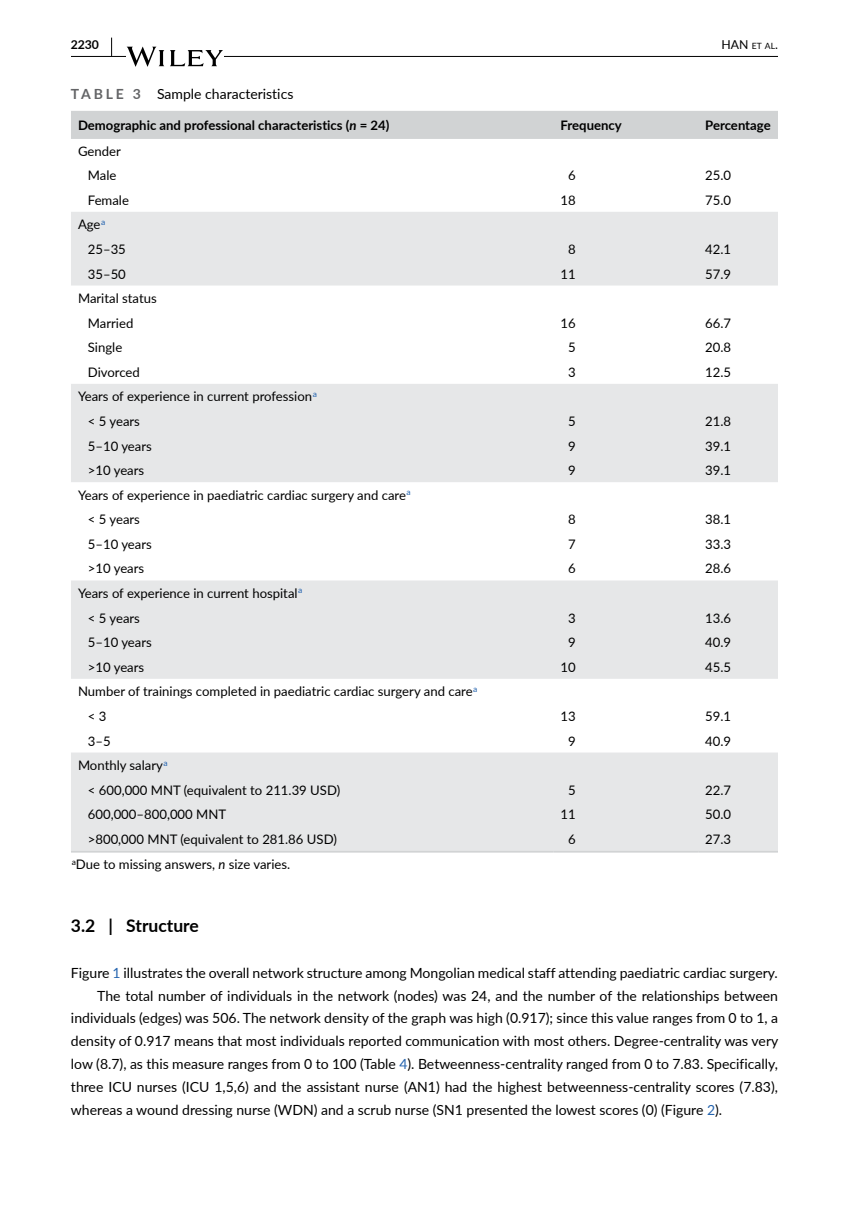
<style>
.page{position:relative;width:849px;height:1221px;background:#fff}
.page>*{position:absolute;margin:0;border:0;box-sizing:border-box;transform-origin:0 0}
.t1{font:700 17.5px "Lato";color:#000}
.t2{font:14px "Lato";color:#000}
.t3{font:13.12px/24.5px "Lato";color:#000}
.t4{font:700 13.12px "Lato";color:#000}
.t5{font:12.25px "Lato";color:#000}
.t6{font:700 12.25px "Lato";color:#000}
.s1{font-weight:700;color:#636466}
.s2{font-size:8.58px}
.s3{font-style:italic}
.s4{color:#2564af}
</style>
<div class="page">
<hr style="left:71px;top:56px;width:706px;height:1px;background:#000">
<div style="left:71px;top:111px;width:706px;height:28px;background:#d1d3d4"></div>
<svg style="left:71px;top:212px;width:706px;height:638px;fill:#e6e7e8"></svg>
<hr style="left:71px;top:850px;width:482px;height:2px;background:#d1d3d4">
<hr style="left:553px;top:850px;width:145px;height:2px;background:#d1d3d4">
<hr style="left:698px;top:850px;width:79px;height:2px;background:#d1d3d4">
<svg style="left:127px;top:47px;width:96px;height:20px"></svg>
<svg style="left:111px;top:38px;width:1px;height:18px"></svg>
<p class="t6" style="left:71px;top:36px;width:29px">2230</p>
<p class="t2" style="left:71px;top:84px;width:224px"><span class="s1">TA B L E 3</span> Sample characteristics</p>
<p class="t5" style="left:721px;top:36px;width:58px">HAN <span class="s2">et al</span>.</p>
<p class="t4" style="left:78px;top:116px;width:313px">Demographic and professional characteristics (<span class="s3">n</span> = 24)</p>
<p class="t4" style="left:560px;top:116px;width:63px">Frequency</p>
<p class="t4" style="left:705px;top:116px;width:67px">Percentage</p>
<p class="t3" style="left:78px;top:138px;width:44px;text-align:center">Gender<br>Male</p>
<p class="t3" style="left:568px;top:163px;width:9px">6</p>
<p class="t3" style="left:705px;top:163px;width:27px">25.0</p>
<p class="t3" style="left:88px;top:187px;width:43px">Female</p>
<p class="t3" style="left:560px;top:187px;width:17px">18</p>
<p class="t3" style="left:705px;top:187px;width:27px">75.0</p>
<p class="t3" style="left:88px;top:212px;width:40px;text-indent:-10px">Age <sup>a<br></sup>25–35</p>
<p class="t3" style="left:568px;top:236px;width:9px">8</p>
<p class="t3" style="left:705px;top:236px;width:27px">42.1</p>
<p class="t3" style="left:88px;top:261px;width:40px">35–50</p>
<p class="t3" style="left:560px;top:261px;width:17px">11</p>
<p class="t3" style="left:705px;top:261px;width:27px">57.9</p>
<p class="t3" style="left:88px;top:285px;width:70px;text-indent:-10px">Marital status<br>Married</p>
<p class="t3" style="left:560px;top:310px;width:17px">16</p>
<p class="t3" style="left:705px;top:310px;width:27px">66.7</p>
<p class="t3" style="left:88px;top:335px;width:36px">Single</p>
<p class="t3" style="left:568px;top:335px;width:9px">5</p>
<p class="t3" style="left:705px;top:335px;width:27px">20.8</p>
<p class="t3" style="left:88px;top:359px;width:53px">Divorced</p>
<p class="t3" style="left:568px;top:359px;width:9px">3</p>
<p class="t3" style="left:705px;top:359px;width:27px">12.5</p>
<p class="t3" style="left:88px;top:384px;width:230px;text-indent:-10px">Years of experience in current profession <sup>a </sup>&lt; 5 years</p>
<p class="t3" style="left:568px;top:408px;width:9px">5</p>
<p class="t3" style="left:705px;top:408px;width:27px">21.8</p>
<p class="t3" style="left:88px;top:433px;width:65px">5–10 years</p>
<p class="t3" style="left:568px;top:433px;width:9px">9</p>
<p class="t3" style="left:705px;top:433px;width:27px">39.1</p>
<p class="t3" style="left:88px;top:457px;width:58px">&gt;10 years</p>
<p class="t3" style="left:568px;top:457px;width:9px">9</p>
<p class="t3" style="left:705px;top:457px;width:27px">39.1</p>
<p class="t3" style="left:88px;top:482px;width:324px;text-indent:-10px">Years of experience in paediatric cardiac surgery and care <sup>a </sup>&lt; 5 years</p>
<p class="t3" style="left:568px;top:506px;width:9px">8</p>
<p class="t3" style="left:705px;top:506px;width:27px">38.1</p>
<p class="t3" style="left:88px;top:531px;width:65px">5–10 years</p>
<p class="t3" style="left:568px;top:531px;width:9px">7</p>
<p class="t3" style="left:705px;top:531px;width:27px">33.3</p>
<p class="t3" style="left:88px;top:556px;width:58px">&gt;10 years</p>
<p class="t3" style="left:568px;top:556px;width:9px">6</p>
<p class="t3" style="left:705px;top:556px;width:27px">28.6</p>
<p class="t3" style="left:88px;top:580px;width:216px;text-indent:-10px">Years of experience in current hospital <sup>a </sup>&lt; 5 years</p>
<p class="t3" style="left:568px;top:605px;width:9px">3</p>
<p class="t3" style="left:705px;top:605px;width:27px">13.6</p>
<p class="t3" style="left:88px;top:629px;width:65px">5–10 years</p>
<p class="t3" style="left:568px;top:629px;width:9px">9</p>
<p class="t3" style="left:705px;top:629px;width:27px">40.9</p>
<p class="t3" style="left:88px;top:654px;width:58px">&gt;10 years</p>
<p class="t3" style="left:560px;top:654px;width:17px">10</p>
<p class="t3" style="left:705px;top:654px;width:27px">45.5</p>
<p class="t3" style="left:88px;top:678px;width:391px;text-indent:-10px">Number of trainings completed in paediatric cardiac surgery and care <sup>a </sup>&lt; 3</p>
<p class="t3" style="left:560px;top:703px;width:17px">13</p>
<p class="t3" style="left:705px;top:703px;width:27px">59.1</p>
<p class="t3" style="left:88px;top:728px;width:24px">3–5</p>
<p class="t3" style="left:568px;top:728px;width:9px">9</p>
<p class="t3" style="left:705px;top:728px;width:27px">40.9</p>
<p class="t3" style="left:88px;top:752px;width:254px;text-indent:-10px">Monthly salary <sup>a<br></sup>&lt; 600,000 MNT (equivalent to 211.39 USD)</p>
<p class="t3" style="left:568px;top:777px;width:9px">5</p>
<p class="t3" style="left:705px;top:777px;width:27px">22.7</p>
<p class="t3" style="left:88px;top:801px;width:140px">600,000–800,000 MNT</p>
<p class="t3" style="left:560px;top:801px;width:17px">11</p>
<p class="t3" style="left:705px;top:801px;width:27px">50.0</p>
<p class="t3" style="left:88px;top:826px;width:250px">&gt;800,000 MNT (equivalent to 281.86 USD)</p>
<p class="t3" style="left:568px;top:826px;width:9px">6</p>
<p class="t3" style="left:705px;top:826px;width:27px">27.3</p>
<p class="t3" style="left:72px;top:851px;width:220px"><sup>a</sup>Due to missing answers, <span class="s3">n</span> size varies.</p>
<p class="t1" style="left:71px;top:913px;width:129px">3.2 | Structure</p>
<p class="t2" style="left:71px;top:962px;width:708px">Figure <span class="s4">1</span> illustrates the overall network structure among Mongolian medical staff attending paediatric cardiac surgery.</p>
<p class="t2" style="left:97px;top:985px;width:682px">The total number of individuals in the network (nodes) was 24, and the number of the relationships between</p>
<p class="t2" style="left:71px;top:1008px;width:708px">individuals (edges) was 506. The network density of the graph was high (0.917); since this value ranges from 0 to 1, a</p>
<p class="t2" style="left:71px;top:1031px;width:708px">density of 0.917 means that most individuals reported communication with most others. Degree-centrality was very</p>
<p class="t2" style="left:71px;top:1053px;width:708px">low (8.7), as this measure ranges from 0 to 100 (Table <span class="s4">4</span>). Betweenness-centrality ranged from 0 to 7.83. Specifically,</p>
<p class="t2" style="left:71px;top:1076px;width:708px">three ICU nurses (ICU 1,5,6) and the assistant nurse (AN1) had the highest betweenness-centrality scores (7.83),</p>
<p class="t2" style="left:71px;top:1099px;width:652px">whereas a wound dressing nurse (WDN) and a scrub nurse (SN1 presented the lowest scores (0) (Figure <span class="s4">2</span>).</p>
</div>
